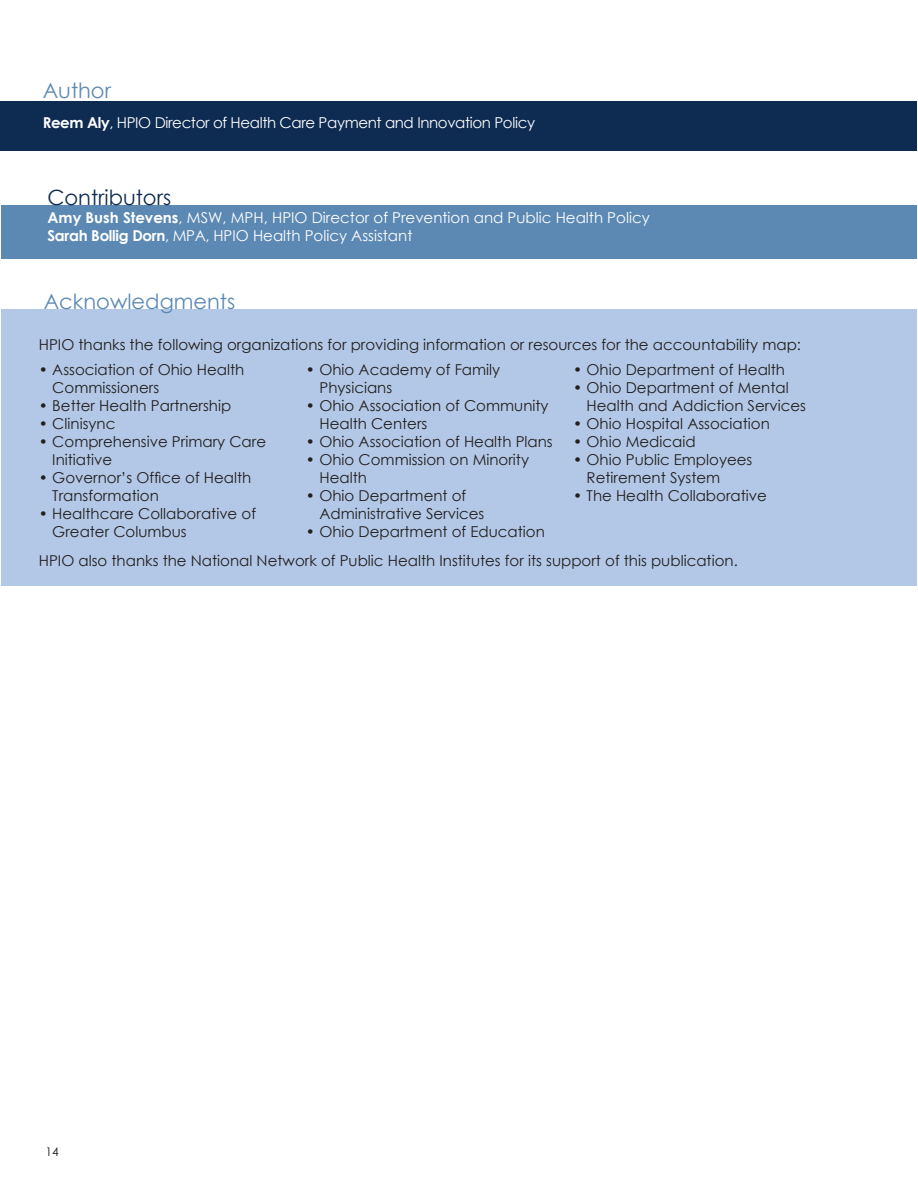
<style>
.page{position:relative;width:918px;height:1188px;background:#fff}
.page>*{position:absolute;margin:0;border:0;box-sizing:border-box;transform-origin:0 0}
.t1{font:21px "Century Gothic";color:#5c89b4}
.t2{font:21px "Century Gothic";color:#0e2b51}
.t3{font:15px/18px "Century Gothic";color:#231f20}
.t4{font:15px/18px "Century Gothic";color:#fff}
.t5{font:15px "Century Gothic";letter-spacing:-.025em;color:#fff}
.t6{font:12px "Century Gothic";color:#231f20}
.s1{font-weight:700}
</style>
<div class="page">
<div style="left:0;top:101px;width:917px;height:50px;background:#0e2b51"></div>
<div style="left:1px;top:309px;width:916px;height:276px;background:#b3c8e6"></div>
<div style="left:2px;top:205px;width:915px;height:54px;background:#5c89b4"></div>
<h1 class="t1" style="left:43px;top:76px;width:70px">Author</h1>
<p class="t5" style="left:43px;top:112px;width:494px"><span class="s1">Reem Aly</span>, HPIO Director of Health Care Payment and Innovation Policy</p>
<h1 class="t2" style="left:47px;top:182px;width:125px">Contributors</h1>
<p class="t4" style="left:47px;top:208px;width:604px"><span class="s1">Amy Bush Stevens</span>, MSW, MPH, HPIO Director of Prevention and Public Health Policy<br><span class="s1">Sarah Bollig Dorn</span>, MPA, HPIO Health Policy Assistant</p>
<h1 class="t1" style="left:44px;top:286px;width:193px">Acknowledgments</h1>
<p class="t3" style="left:39px;top:335px;width:764px">HPIO thanks the following organizations for providing information or resources for the accountability map:</p>
<p class="t3" style="left:52px;top:361px;width:194px;text-indent:-14px">• Association of Ohio Health<br>Commissioners</p>
<p class="t3" style="left:39px;top:397px;width:194px">• Better Health Partnership</p>
<p class="t3" style="left:39px;top:415px;width:78px">• Clinisync</p>
<p class="t3" style="left:52px;top:433px;width:215px;text-indent:-14px">• Comprehensive Primary Care<br>Initiative</p>
<p class="t3" style="left:52px;top:469px;width:201px;text-indent:-14px">• Governor’s Office of Health<br>Transformation</p>
<p class="t3" style="left:52px;top:505px;width:205px;text-indent:-14px">• Healthcare Collaborative of<br>Greater Columbus</p>
<p class="t3" style="left:319px;top:361px;width:182px;text-indent:-14px">• Ohio Academy of Family<br>Physicians</p>
<p class="t3" style="left:319px;top:397px;width:231px;text-indent:-14px">• Ohio Association of Community<br>Health Centers</p>
<p class="t3" style="left:306px;top:433px;width:248px">• Ohio Association of Health Plans</p>
<p class="t3" style="left:319px;top:451px;width:211px;text-indent:-14px">• Ohio Commission on Minority<br>Health</p>
<p class="t3" style="left:319px;top:487px;width:166px;text-indent:-14px">• Ohio Department of<br>Administrative Services</p>
<p class="t3" style="left:306px;top:523px;width:240px">• Ohio Department of Education</p>
<p class="t3" style="left:573px;top:361px;width:214px">• Ohio Department of Health</p>
<p class="t3" style="left:587px;top:379px;width:221px;text-indent:-14px">• Ohio Department of Mental<br>Health and Addiction Services</p>
<p class="t3" style="left:573px;top:415px;width:198px">• Ohio Hospital Association</p>
<p class="t3" style="left:573px;top:433px;width:124px">• Ohio Medicaid</p>
<p class="t3" style="left:587px;top:451px;width:167px;text-indent:-14px">• Ohio Public Employees<br>Retirement System</p>
<p class="t3" style="left:573px;top:487px;width:195px">• The Health Collaborative</p>
<p class="t3" style="left:39px;top:551px;width:701px">HPIO also thanks the National Network of Public Health Institutes for its support of this publication.</p>
<p class="t6" style="left:46px;top:1144px;width:15px">14</p>
</div>
